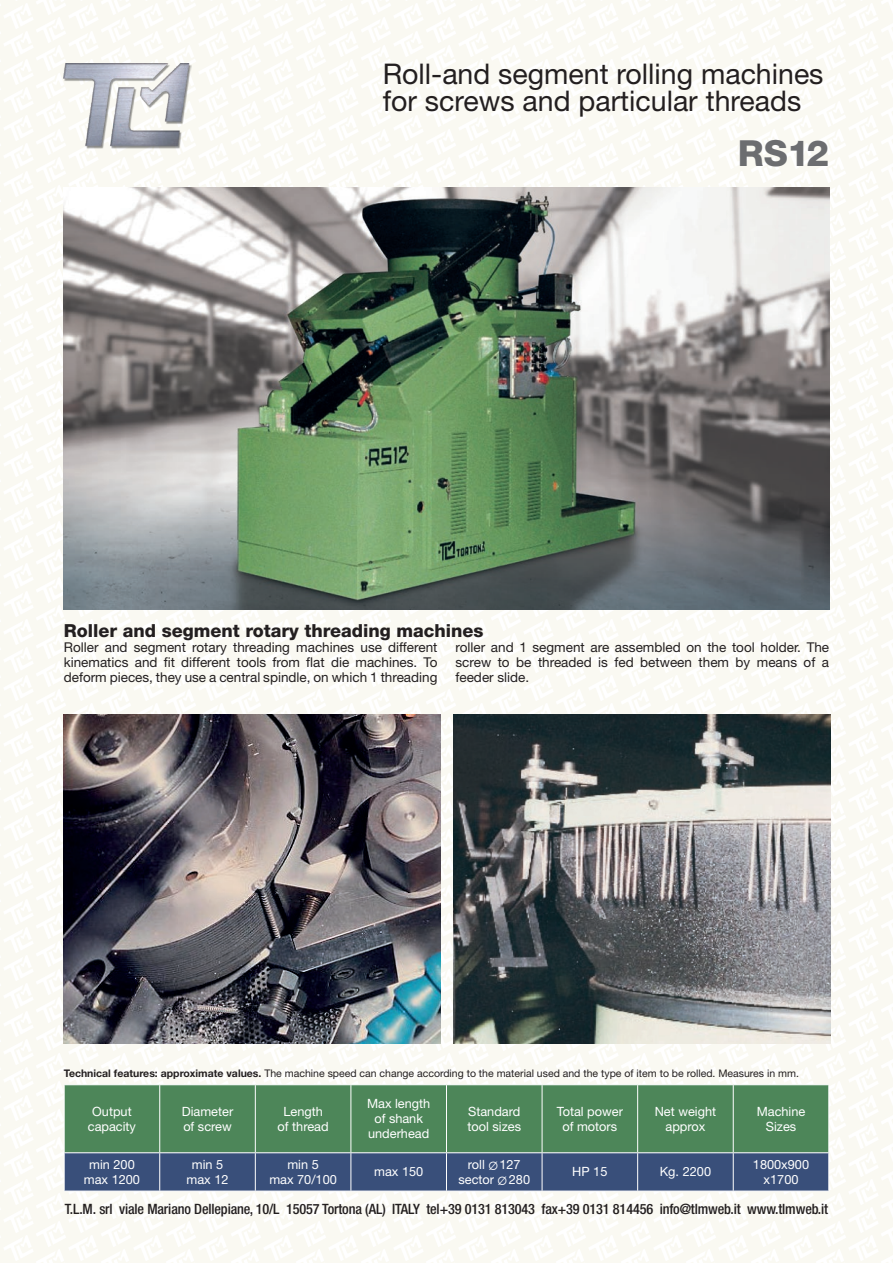
<style>
.page{position:relative;width:893px;height:1263px;background:#fff}
.page>*{position:absolute;margin:0;border:0;box-sizing:border-box;transform-origin:0 0}
.t1{font:800 36px "Helvetica Neue LT Std";color:#6c6d70}
.t2{font:28.5px/27px "Helvetica Neue LT Std";color:#231f20}
.titolino{font:800 18px "Helvetica Neue LT Std";color:#231f20}
.t3{font:500 condensed 14.25px "Helvetica Neue LT Std";letter-spacing:-.01em;color:#231f20}
.testo{font:13.5px/15px "Helvetica Neue LT Std";color:#231f20;text-align:justify}
.t4{font:12.75px/15px "Helvetica Neue LT Std";color:#fff;text-align:center}
.t5{font:10.5px "Helvetica Neue LT Std";color:#231f20}
.s1{font-weight:700}
.s2{font-family:"STIX General"}
</style>
<div class="page">
<div style="left:0;top:0;width:893px;height:1263px;background:linear-gradient(to right,#fbfbf6,#fbfaf5)"></div>
<img style="left:64px;top:187px;width:765px;height:422px">
<img style="left:454px;top:714px;width:376px;height:330px">
<img style="left:64px;top:714px;width:376px;height:330px">
<img style="left:64px;top:64px;width:127px;height:85px">
<div style="left:65px;top:1085px;width:763px;height:67px;background:#4d8659"></div>
<div style="left:65px;top:1153px;width:763px;height:38px;background:#394f7a"></div>
<hr style="left:64px;top:1084px;width:96px;height:1px;background:#fff">
<hr style="left:64px;top:1085px;width:1px;height:67px;background:#fff">
<hr style="left:160px;top:1084px;width:95px;height:1px;background:#fff">
<hr style="left:159px;top:1085px;width:1px;height:67px;background:#fff">
<hr style="left:255px;top:1084px;width:96px;height:1px;background:#fff">
<hr style="left:255px;top:1085px;width:1px;height:67px;background:#fff">
<hr style="left:351px;top:1084px;width:95px;height:1px;background:#fff">
<hr style="left:351px;top:1085px;width:1px;height:67px;background:#fff">
<hr style="left:446px;top:1084px;width:96px;height:1px;background:#fff">
<hr style="left:446px;top:1085px;width:1px;height:67px;background:#fff">
<hr style="left:542px;top:1084px;width:96px;height:1px;background:#fff">
<hr style="left:542px;top:1085px;width:1px;height:67px;background:#fff">
<hr style="left:638px;top:1084px;width:95px;height:1px;background:#fff">
<hr style="left:637px;top:1085px;width:1px;height:67px;background:#fff">
<hr style="left:733px;top:1084px;width:96px;height:1px;background:#fff">
<hr style="left:733px;top:1085px;width:1px;height:67px;background:#fff">
<hr style="left:828px;top:1085px;width:1px;height:67px;background:#fff">
<hr style="left:64px;top:1152px;width:96px;height:1px;background:#fff">
<hr style="left:64px;top:1153px;width:1px;height:38px;background:#fff">
<hr style="left:160px;top:1152px;width:95px;height:1px;background:#fff">
<hr style="left:159px;top:1153px;width:1px;height:38px;background:#fff">
<hr style="left:255px;top:1152px;width:96px;height:1px;background:#fff">
<hr style="left:255px;top:1153px;width:1px;height:38px;background:#fff">
<hr style="left:351px;top:1152px;width:95px;height:1px;background:#fff">
<hr style="left:351px;top:1153px;width:1px;height:38px;background:#fff">
<hr style="left:446px;top:1152px;width:96px;height:1px;background:#fff">
<hr style="left:446px;top:1153px;width:1px;height:38px;background:#fff">
<hr style="left:542px;top:1152px;width:96px;height:1px;background:#fff">
<hr style="left:542px;top:1153px;width:1px;height:38px;background:#fff">
<hr style="left:638px;top:1152px;width:95px;height:1px;background:#fff">
<hr style="left:637px;top:1153px;width:1px;height:38px;background:#fff">
<hr style="left:733px;top:1152px;width:96px;height:1px;background:#fff">
<hr style="left:733px;top:1153px;width:1px;height:38px;background:#fff">
<hr style="left:828px;top:1153px;width:1px;height:38px;background:#fff">
<hr style="left:64px;top:1191px;width:96px;height:1px;background:#fff">
<hr style="left:160px;top:1191px;width:95px;height:1px;background:#fff">
<hr style="left:255px;top:1191px;width:96px;height:1px;background:#fff">
<hr style="left:351px;top:1191px;width:95px;height:1px;background:#fff">
<hr style="left:446px;top:1191px;width:96px;height:1px;background:#fff">
<hr style="left:542px;top:1191px;width:96px;height:1px;background:#fff">
<hr style="left:638px;top:1191px;width:95px;height:1px;background:#fff">
<hr style="left:733px;top:1191px;width:96px;height:1px;background:#fff">
<p class="t2" style="left:383px;top:60px;width:442px">Roll-and segment rolling machines for screws and particular threads</p>
<p class="t1" style="left:738px;top:131px;width:93px">RS12</p>
<p class="titolino" style="left:64px;top:620px;width:421px">Roller and segment rotary threading machines</p>
<p class="testo" style="left:64px;top:639px;width:375px">Roller and segment rotary threading machines use different kinematics and fit different tools from flat die machines. To deform pieces, they use a central spindle, on which 1 threading</p>
<p class="testo" style="left:455px;top:639px;width:375px">roller and 1 segment are assembled on the tool holder. The screw to be threaded is fed between them by means of a feeder slide.</p>
<p class="t5" style="left:64px;top:1067px;width:737px"><span class="s1">Technical features: approximate values.</span> The machine speed can change according to the material used and the type of item to be rolled. Measures in mm.</p>
<p class="t4" style="left:92px;top:1103px;width:41px">Output</p>
<p class="t4" style="left:88px;top:1118px;width:50px">capacity</p>
<p class="t4" style="left:89px;top:1157px;width:47px">min 200</p>
<p class="t4" style="left:84px;top:1172px;width:58px">max 1200</p>
<p class="t4" style="left:182px;top:1103px;width:53px">Diameter</p>
<p class="t4" style="left:183px;top:1118px;width:50px">of screw</p>
<p class="t4" style="left:192px;top:1157px;width:33px">min 5</p>
<p class="t4" style="left:186px;top:1172px;width:44px">max 12</p>
<p class="t4" style="left:283px;top:1103px;width:41px">Length</p>
<p class="t4" style="left:278px;top:1118px;width:53px">of thread</p>
<p class="t4" style="left:287px;top:1157px;width:33px">min 5</p>
<p class="t4" style="left:269px;top:1172px;width:69px">max 70/100</p>
<p class="t4" style="left:367px;top:1096px;width:65px">Max length</p>
<p class="t4" style="left:368px;top:1111px;width:63px">of shank underhead</p>
<p class="t4" style="left:374px;top:1164px;width:51px">max 150</p>
<p class="t4" style="left:468px;top:1103px;width:54px">Standard</p>
<p class="t4" style="left:467px;top:1118px;width:55px">tool sizes</p>
<p class="t4" style="left:468px;top:1157px;width:54px">roll <span class="s2">∅</span> 127</p>
<p class="t4" style="left:458px;top:1172px;width:73px">sector <span class="s2">∅</span> 280</p>
<p class="t4" style="left:557px;top:1103px;width:68px">Total power</p>
<p class="t4" style="left:562px;top:1118px;width:56px">of motors</p>
<p class="t4" style="left:655px;top:1103px;width:63px">Net weight</p>
<p class="t4" style="left:665px;top:1118px;width:41px">approx</p>
<p class="t4" style="left:572px;top:1164px;width:37px">HP 15</p>
<p class="t4" style="left:660px;top:1164px;width:53px">Kg. 2200</p>
<p class="t4" style="left:757px;top:1103px;width:50px">Machine</p>
<p class="t4" style="left:766px;top:1118px;width:32px">Sizes</p>
<p class="t4" style="left:753px;top:1157px;width:58px">1800x900</p>
<p class="t4" style="left:763px;top:1172px;width:36px">x1700</p>
<p class="t3" style="left:65px;top:1200px;width:765px">T.L.M. srl viale Mariano Dellepiane, 10/L 15057 Tortona (AL) ITALY tel+39 0131 813043 fax+39 0131 814456 info@tlmweb.it www.tlmweb.it</p>
</div>
